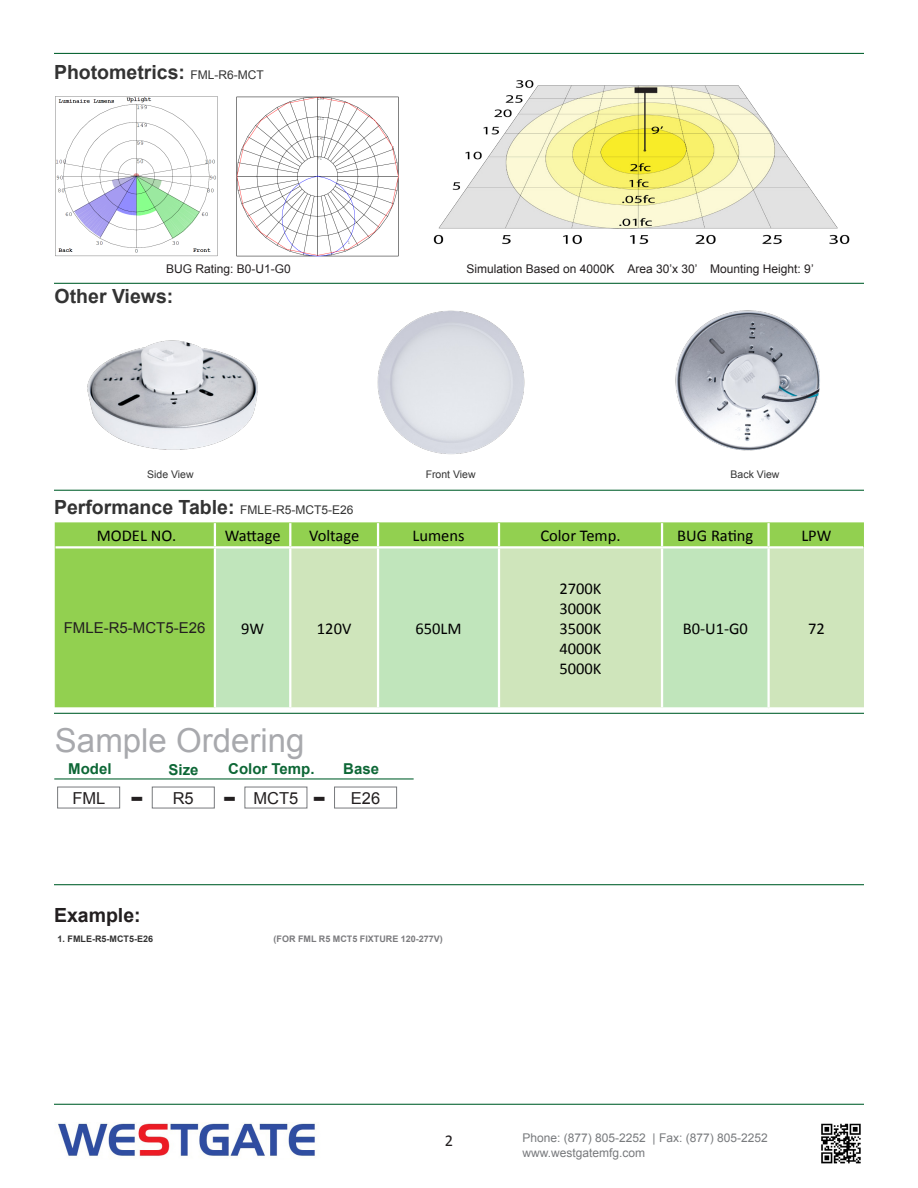
<style>
.page{position:relative;width:918px;height:1188px;background:#fff}
.page>*{position:absolute;margin:0;border:0;box-sizing:border-box;transform-origin:0 0}
.t1{font:33px "Arial";color:#a8a9ad}
.t2{font:700 28.5px "Verdana";color:#231f20}
.t3{font:700 19.5px "Arial";color:#333}
.t4{font:700 19.5px "Arial";color:#231f20}
.t5{font:16.5px "Calibri";color:#000}
.t6{font:16.5px "Arial";color:#231f20}
.t7{font:16.5px "Calibri";color:#231f20}
.t8{font:700 15px "Arial";color:#0d6736}
.t9{font:15px "Arial";color:#231f20}
.t10{font:12px "Arial";color:#231f20}
.t11{font:12px "Arial";color:#787a7d}
.t12{font:10.5px "Arial";color:#333}
.t13{font:700 9px "Arial";color:#7b7b7e}
.t14{font:700 9px "Arial";color:#333}
.s1{font-weight:400;font-size:12px}
</style>
<div class="page">
<hr style="left:54px;top:490px;width:810px;height:1px;background:#0d6736">
<hr style="left:54px;top:53px;width:810px;height:1px;background:#0d6736">
<hr style="left:54px;top:283px;width:810px;height:1px;background:#0d6736">
<hr style="left:54px;top:713px;width:810px;height:1px;background:#0d6736">
<hr style="left:54px;top:1104px;width:810px;height:1px;background:#0d6736">
<hr style="left:54px;top:884px;width:810px;height:1px;background:#0d6736">
<img style="left:433px;top:80px;width:416px;height:165px">
<img style="left:58px;top:1123px;width:257px;height:34px">
<img style="left:821px;top:1123px;width:40px;height:41px">
<img style="left:675px;top:310px;width:145px;height:141px">
<img style="left:87px;top:340px;width:171px;height:110px">
<img style="left:377px;top:310px;width:148px;height:145px">
<hr style="left:54px;top:778px;width:360px;height:2px;background:#0d6736">
<img style="left:236px;top:96px;width:163px;height:161px">
<img style="left:55px;top:96px;width:163px;height:161px">
<div style="left:55px;top:522px;width:809px;height:185px;background:#92d050"></div>
<div style="left:216px;top:549px;width:73px;height:158px;background:#c0e5bb"></div>
<svg style="left:291px;top:547px;width:573px;height:160px;background:#c9e5bb"></svg>
<hr style="left:214px;top:523px;width:2px;height:23px;background:#fff">
<hr style="left:289px;top:523px;width:2px;height:23px;background:#fff">
<hr style="left:377px;top:523px;width:2px;height:23px;background:#fff">
<hr style="left:498px;top:523px;width:2px;height:23px;background:#fff">
<hr style="left:661px;top:523px;width:2px;height:23px;background:#fff">
<hr style="left:767px;top:523px;width:3px;height:23px;background:#fff">
<hr style="left:214px;top:549px;width:2px;height:158px;background:#fff">
<hr style="left:289px;top:549px;width:2px;height:158px;background:#fff">
<hr style="left:377px;top:549px;width:2px;height:158px;background:#fff">
<hr style="left:498px;top:549px;width:2px;height:158px;background:#fff">
<hr style="left:661px;top:549px;width:2px;height:158px;background:#fff">
<hr style="left:767px;top:549px;width:3px;height:158px;background:#fff">
<hr style="left:56px;top:546px;width:159px;height:3px;background:#fff">
<hr style="left:215px;top:546px;width:75px;height:3px;background:#fff">
<hr style="left:290px;top:546px;width:88px;height:3px;background:#fff">
<hr style="left:378px;top:546px;width:121px;height:3px;background:#fff">
<hr style="left:499px;top:546px;width:163px;height:3px;background:#fff">
<hr style="left:662px;top:546px;width:107px;height:3px;background:#fff">
<hr style="left:769px;top:546px;width:94px;height:3px;background:#fff">
<p class="t3" style="left:54px;top:60px;width:211px">Photometrics: <span class="s1">FML-R6-MCT</span></p>
<p class="t10" style="left:166px;top:261px;width:126px">BUG Rating: B0-U1-G0</p>
<p class="t10" style="left:467px;top:261px;width:349px">Simulation Based on 4000K Area 30’x 30’ Mounting Height: 9’</p>
<p class="t3" style="left:55px;top:283px;width:120px">Other Views:</p>
<p class="t12" style="left:147px;top:467px;width:48px">Side View</p>
<p class="t3" style="left:54px;top:494px;width:301px">Performance Table: <span class="s1">FMLE-R5-MCT5-E26</span></p>
<p class="t12" style="left:426px;top:468px;width:51px">Front View</p>
<p class="t12" style="left:731px;top:468px;width:50px">Back View</p>
<p class="t5" style="left:97px;top:525px;width:81px">MODEL NO.</p>
<p class="t5" style="left:225px;top:525px;width:57px">Wattage</p>
<p class="t5" style="left:309px;top:525px;width:52px">Voltage</p>
<p class="t5" style="left:412px;top:525px;width:54px">Lumens</p>
<p class="t5" style="left:540px;top:525px;width:82px">Color Temp.</p>
<p class="t5" style="left:677px;top:525px;width:78px">BUG Rating</p>
<p class="t5" style="left:801px;top:525px;width:32px">LPW</p>
<p class="t9" style="left:64px;top:618px;width:143px">FMLE-R5-MCT5-E26</p>
<p class="t5" style="left:241px;top:618px;width:25px">9W</p>
<p class="t5" style="left:317px;top:618px;width:36px">120V</p>
<p class="t5" style="left:415px;top:618px;width:48px">650LM</p>
<p class="t1" style="left:55px;top:719px;width:251px">Sample Ordering</p>
<p class="t2" style="left:130px;top:779px;width:15px">-</p>
<p class="t2" style="left:223px;top:779px;width:15px">-</p>
<p class="t2" style="left:312px;top:779px;width:15px">-</p>
<p class="t8" style="left:169px;top:760px;width:32px">Size</p>
<p class="t8" style="left:228px;top:759px;width:88px">Color Temp.</p>
<p class="t8" style="left:343px;top:759px;width:37px">Base</p>
<p class="t8" style="left:68px;top:759px;width:45px">Model</p>
<p class="t6" style="left:72px;top:787px;width:34px">FML</p>
<p class="t6" style="left:173px;top:787px;width:23px">R5</p>
<p class="t6" style="left:253px;top:787px;width:46px">MCT5</p>
<p class="t6" style="left:351px;top:787px;width:31px">E26</p>
<p class="t4" style="left:54px;top:902px;width:88px">Example:</p>
<p class="t14" style="left:58px;top:933px;width:97px">1. FMLE-R5-MCT5-E26</p>
<p class="t13" style="left:274px;top:933px;width:171px">(FOR FML R5 MCT5 FIXTURE 120-277V)</p>
<p class="t5" style="left:560px;top:579px;width:44px">2700K</p>
<p class="t5" style="left:560px;top:599px;width:44px">3000K</p>
<p class="t5" style="left:560px;top:618px;width:44px">3500K</p>
<p class="t5" style="left:560px;top:638px;width:44px">4000K</p>
<p class="t5" style="left:560px;top:658px;width:44px">5000K</p>
<p class="t5" style="left:683px;top:618px;width:67px">B0-U1-G0</p>
<p class="t5" style="left:808px;top:618px;width:18px">72</p>
<p class="t7" style="left:445px;top:1131px;width:10px">2</p>
<p class="t11" style="left:522px;top:1130px;width:247px">Phone: (877) 805-2252 | Fax: (877) 805-2252</p>
<p class="t11" style="left:522px;top:1145px;width:124px">www.westgatemfg.com</p>
</div>
